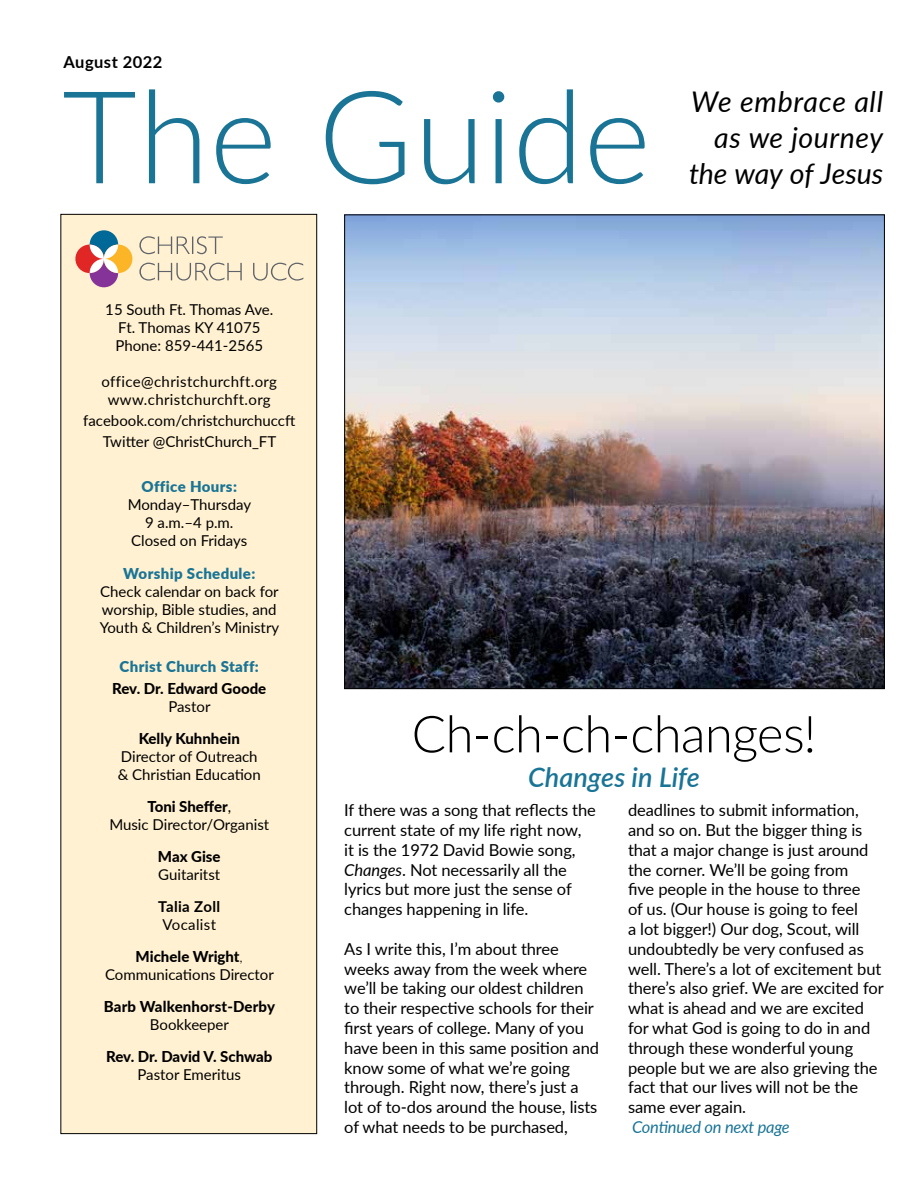
<style>
.page{position:relative;width:918px;height:1188px;background:#fff}
.page>*{position:absolute;margin:0;border:0;box-sizing:border-box;transform-origin:0 0}
.t1{font:300 129px "Lato";color:#197496}
.t2{font:300 51px "Lato";letter-spacing:-.015em;color:#000}
.t3{font:italic 28.5px/36px "Lato";letter-spacing:.015em;color:#000;text-align:right}
.t4{font:italic 600 27px "Lato";color:#197496}
.t5{font:16.5px/19.8px "Lato";letter-spacing:-.005em;color:#000}
.t6{font:italic 16.5px "Lato";letter-spacing:-.015em;color:#197496}
.t7{font:700 16.5px "Lato";letter-spacing:.025em;color:#000}
.t8{font:15px/18px "Lato";color:#000;text-align:center}
.t9{font:800 15px/32.1px "Lato";color:#000;text-align:center}
.t10{font:15px/18px "Lato";letter-spacing:.025em;color:#000;text-align:center}
.t11{font:900 15px "Lato";letter-spacing:.025em;color:#197496}
.t12{font:700 15px "Lato";letter-spacing:.025em;color:#000}
.s1{font-weight:800}
.s2{font-weight:400}
.s3{font-weight:300}
.s4{font-style:italic}
</style>
<div class="page">
<img style="left:344px;top:214px;width:541px;height:475px">
<div style="left:61px;top:214px;width:256px;height:920px;background:#fff1d1"></div>
<div style="left:90px;top:230px;width:28px;height:29px;background:#006998;border-radius:50%"></div>
<div style="left:90px;top:259px;width:28px;height:28px;background:#863399;border-radius:50%"></div>
<div style="left:104px;top:245px;width:28px;height:28px;background:#fcb526;border-radius:50%"></div>
<div style="left:75px;top:245px;width:29px;height:28px;background:#e12726;border-radius:50%"></div>
<svg style="left:90px;top:245px;width:28px;height:28px"></svg>
<svg style="left:139px;top:263px;width:164px;height:18px"></svg>
<svg style="left:139px;top:236px;width:84px;height:18px"></svg>
<p class="t7" style="left:63px;top:50px;width:100px">August 2022</p>
<h1 class="t1" style="left:62px;top:47px;width:590px">The Guide</h1>
<h3 class="t3" style="left:689px;top:82px;width:196px">We embrace all as we journey the way of Jesus</h3>
<p class="t8" style="left:105px;top:300px;width:170px">15 South Ft. Thomas Ave.<br>Ft. Thomas KY 41075<br>Phone: 859-441-2565</p>
<p class="t10" style="left:102px;top:372px;width:177px">office@christchurchft.org www.christchurchft.org</p>
<p class="t8" style="left:83px;top:410px;width:213px;line-height:21px">facebook.com/christchurchuccft<br>Twitter @ChristChurch_FT</p>
<p class="t11" style="left:142px;top:475px;width:97px">Office Hours:</p>
<p class="t8" style="left:128px;top:495px;width:125px">Monday–Thursday<br>9 a.m.–4 p.m.<br>Closed on Fridays</p>
<p class="t11" style="left:123px;top:562px;width:134px">Worship Schedule:</p>
<p class="t8" style="left:100px;top:582px;width:181px;text-align:left">Check calendar on back for worship, Bible studies, and<br>Youth &amp; Children’s Ministry</p>
<p class="t11" style="left:120px;top:655px;width:141px">Christ Church Staff:</p>
<p class="t9" style="left:112px;top:672px;width:156px">Rev. Dr. Edward Goode</p>
<p class="t8" style="left:168px;top:697px;width:44px">Pastor</p>
<p class="t9" style="left:139px;top:722px;width:103px">Kelly Kuhnhein</p>
<p class="t8" style="left:118px;top:747px;width:145px;text-align:left">Director of Outreach &amp; Christian Education</p>
<p class="t8" style="left:109px;top:797px;width:161px"><span class="s1">Toni Sheffer</span>,<br>Music Director/Organist</p>
<p class="t9" style="left:158px;top:840px;width:64px">Max Gise</p>
<p class="t8" style="left:158px;top:865px;width:63px">Guitaritst</p>
<p class="t12" style="left:158px;top:896px;width:63px">Talia Zoll</p>
<p class="t9" style="left:136px;top:908px;width:109px"><span class="s2">Vocalist<br></span>Michele Wright<span class="s3">,</span></p>
<p class="t8" style="left:105px;top:965px;width:170px">Communications Director</p>
<p class="t9" style="left:104px;top:990px;width:173px">Barb Walkenhorst-Derby</p>
<p class="t8" style="left:150px;top:1015px;width:81px">Bookkeeper</p>
<p class="t9" style="left:106px;top:1040px;width:168px">Rev. Dr. David V. Schwab</p>
<p class="t8" style="left:138px;top:1065px;width:105px">Pastor Emeritus</p>
<h2 class="t2" style="left:412px;top:699px;width:406px">Ch-ch-ch-changes!</h2>
<h3 class="t4" style="left:528px;top:757px;width:173px">Changes in Life</h3>
<p class="t5" style="left:344px;top:800px;width:253px">If there was a song that reflects the current state of my life right now,<br>it is the 1972 David Bowie song,<br><span class="s4">Changes</span>. Not necessarily all the lyrics but more just the sense of changes happening in life.</p>
<p class="t5" style="left:344px;top:938px;width:256px">As I write this, I’m about three weeks away from the week where we’ll be taking our oldest children to their respective schools for their first years of college. Many of you have been in this same position and know some of what we’re going through. Right now, there’s just a lot of to-dos around the house, lists of what needs to be purchased,</p>
<p class="t5" style="left:628px;top:800px;width:257px">deadlines to submit information, and so on. But the bigger thing is that a major change is just around the corner. We’ll be going from<br>five people in the house to three<br>of us. (Our house is going to feel<br>a lot bigger!) Our dog, Scout, will undoubtedly be very confused as well. There’s a lot of excitement but there’s also grief. We are excited for what is ahead and we are excited for what God is going to do in and through these wonderful young people but we are also grieving the fact that our lives will not be the same ever again.</p>
<p class="t6" style="left:632px;top:1115px;width:159px">Continued on next page</p>
</div>
